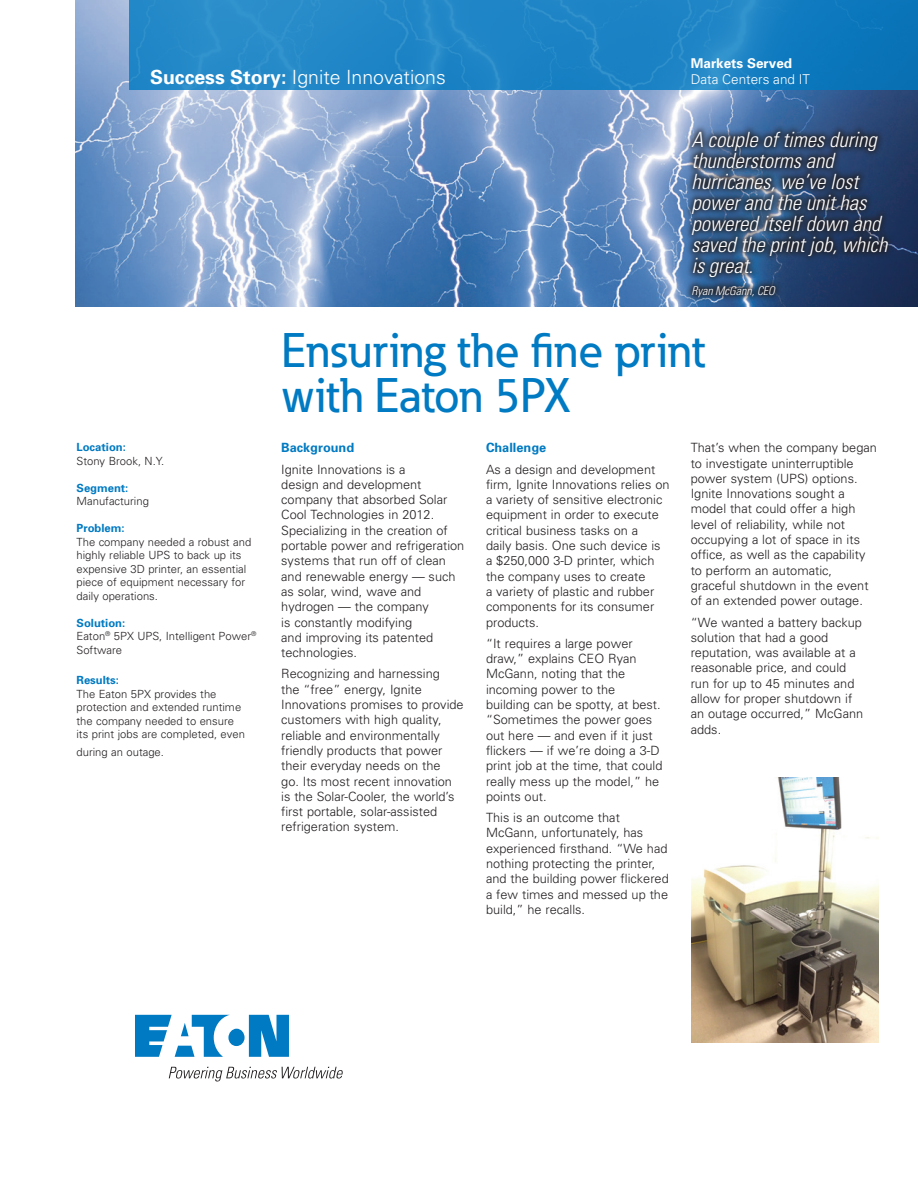
<style>
.page{position:relative;width:918px;height:1188px;background:#fff}
.page>*{position:absolute;margin:0;border:0;box-sizing:border-box;transform-origin:0 0}
._01_Headline___ADJ_C{font:500 48px/45px "Eaton";color:#007ac2}
.t1{font:italic 300 condensed 21px/21px "Univers";color:#fff}
._00_Product__Line_2{font:300 19.5px "Univers";color:#fff}
._00_Product__Line_2-2{font:300 13.5px "Univers";color:#fff}
._00_Product__Line_2-3{font:700 13.5px "Univers";color:#fff}
._01_Overview__11_pt{font:300 12.75px/15.3px "Univers";color:#231f20}
._01_Overview__11_pt-2{font:700 12.75px "Univers";color:#007ac2}
.t2{font:italic 300 condensed 12px "Univers";letter-spacing:-.005em;color:#fff}
._01_Overview__11_pt-3{font:300 11.25px/13.5px "Univers";color:#231f20}
.s1{font-weight:700}
.s2{font-weight:700;color:#007ac2}
</style>
<div class="page">
<img style="left:75px;top:0;width:843px;height:307px">
<div style="left:685px;top:124px;width:210px;height:180px;background:#231f20;opacity:.85"></div>
<img style="left:692px;top:778px;width:187px;height:264px">
<svg style="left:129px;top:0;width:789px;height:90px;fill:#1e85c6"></svg>
<svg style="left:135px;top:1015px;width:154px;height:42px"></svg>
<svg style="left:169px;top:1067px;width:174px;height:14px"></svg>
<p class="_00_Product__Line_2" style="left:150px;top:66px;width:297px"><span class="s1">Success Story:</span> Ignite Innovations</p>
<p class="_00_Product__Line_2-3" style="left:691px;top:56px;width:103px">Markets Served</p>
<p class="_00_Product__Line_2-2" style="left:691px;top:71px;width:121px">Data Centers and IT</p>
<p class="t1" style="left:692px;top:129px;width:197px">A couple of times during thunderstorms and hurricanes, we’ve lost power and the unit has powered itself down and saved the print job, which is great.</p>
<p class="t2" style="left:692px;top:283px;width:85px">Ryan McGann, CEO</p>
<p class="_01_Overview__11_pt-3" style="left:76px;top:440px;width:89px"><span class="s2">Location:<br></span>Stony Brook, N.Y.</p>
<p class="_01_Overview__11_pt-3" style="left:76px;top:481px;width:74px"><span class="s2">Segment:<br></span>Manufacturing</p>
<p class="_01_Overview__11_pt-3" style="left:76px;top:521px;width:176px"><span class="s2">Problem:<br></span>The company needed a robust and highly reliable UPS to back up its expensive 3D printer, an essential piece of equipment necessary for daily operations.</p>
<p class="_01_Overview__11_pt-3" style="left:76px;top:616px;width:181px"><span class="s2">Solution:<br></span>Eaton<sup>®</sup> 5PX UPS, Intelligent Power<sup>®<br></sup>Software</p>
<p class="_01_Overview__11_pt-3" style="left:76px;top:674px;width:170px"><span class="s2">Results:<br></span>The Eaton 5PX provides the protection and extended runtime the company needed to ensure its print jobs are completed, even</p>
<p class="_01_Overview__11_pt-3" style="left:76px;top:745px;width:89px">during an outage.</p>
<p class="_01_Headline___ADJ_C" style="left:281px;top:327px;width:425px">Ensuring the fine print with Eaton 5PX</p>
<p class="_01_Overview__11_pt-2" style="left:281px;top:440px;width:74px">Background</p>
<p class="_01_Overview__11_pt" style="left:281px;top:461px;width:185px">Ignite Innovations is a<br>design and development company that absorbed Solar<br>Cool Technologies in 2012.<br>Specializing in the creation of portable power and refrigeration systems that run off of clean and renewable energy — such as solar, wind, wave and hydrogen — the company<br>is constantly modifying<br>and improving its patented technologies.</p>
<p class="_01_Overview__11_pt" style="left:281px;top:666px;width:184px">Recognizing and harnessing<br>the “free” energy, Ignite<br>Innovations promises to provide customers with high quality, reliable and environmentally friendly products that power their everyday needs on the<br>go. Its most recent innovation is the Solar-Cooler, the world’s first portable, solar-assisted refrigeration system.</p>
<p class="_01_Overview__11_pt-2" style="left:486px;top:440px;width:62px">Challenge</p>
<p class="_01_Overview__11_pt" style="left:486px;top:461px;width:185px">As a design and development firm, Ignite Innovations relies on a variety of sensitive electronic equipment in order to execute critical business tasks on a<br>daily basis. One such device is a $250,000 3-D printer, which the company uses to create<br>a variety of plastic and rubber components for its consumer products.</p>
<p class="_01_Overview__11_pt" style="left:486px;top:636px;width:178px">“It requires a large power draw,” explains CEO Ryan<br>McGann, noting that the incoming power to the building can be spotty, at best. “Sometimes the power goes out here — and even if it just flickers — if we’re doing a 3-D print job at the time, that could really mess up the model,” he points out.</p>
<p class="_01_Overview__11_pt" style="left:486px;top:810px;width:184px">This is an outcome that<br>McGann, unfortunately, has experienced firsthand. “We had nothing protecting the printer, and the building power flickered a few times and messed up the build,” he recalls.</p>
<p class="_01_Overview__11_pt" style="left:691px;top:440px;width:188px">That’s when the company began to investigate uninterruptible power system (UPS) options.<br>Ignite Innovations sought a model that could offer a high level of reliability, while not occupying a lot of space in its office, as well as the capability to perform an automatic, graceful shutdown in the event of an extended power outage.</p>
<p class="_01_Overview__11_pt" style="left:691px;top:614px;width:174px">“We wanted a battery backup solution that had a good reputation, was available at a reasonable price, and could run for up to 45 minutes and allow for proper shutdown if an outage occurred,” McGann adds.</p>
</div>
